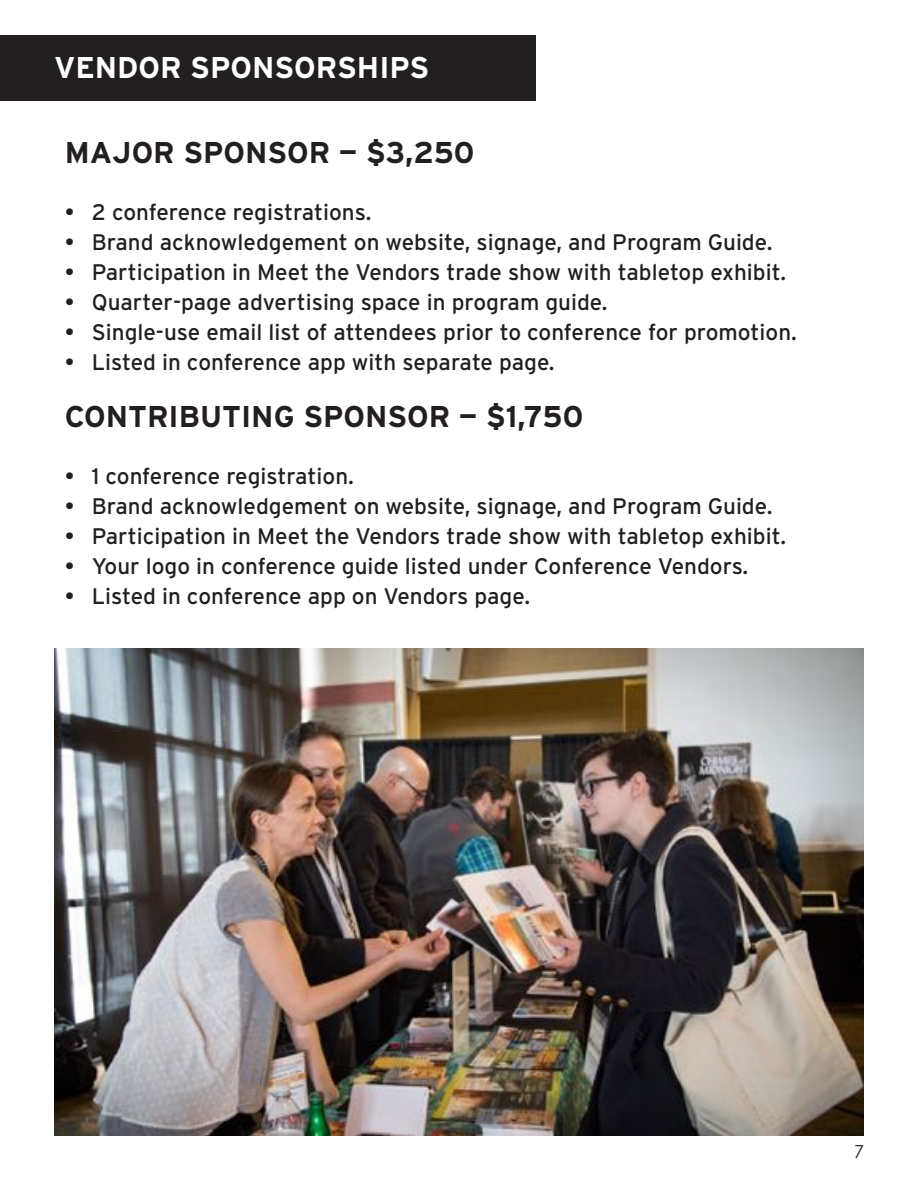
<style>
.page{position:relative;width:918px;height:1188px;background:#fff}
.page>*{position:absolute;margin:0;border:0;box-sizing:border-box;transform-origin:0 0}
.t1{font:700 30px "Interstate";color:#231f20}
.t2{font:700 30px "Interstate";color:#fff}
.t3{font:22.5px "Interstate";color:#231f20}
.t4{font:18px "Century Gothic";color:#231f20}
</style>
<div class="page">
<div style="left:0;top:35px;width:536px;height:66px;background:#231f20"></div>
<img style="left:54px;top:648px;width:810px;height:487px">
<h1 class="t2" style="left:54px;top:49px;width:377px">VENDOR SPONSORSHIPS</h1>
<h1 class="t1" style="left:65px;top:134px;width:411px">MAJOR SPONSOR — $3,250</h1>
<p class="t3" style="left:65px;top:198px;width:308px">• 2 conference registrations.</p>
<p class="t3" style="left:65px;top:228px;width:709px">• Brand acknowledgement on website, signage, and Program Guide.</p>
<p class="t3" style="left:65px;top:258px;width:723px">• Participation in Meet the Vendors trade show with tabletop exhibit.</p>
<p class="t3" style="left:65px;top:288px;width:544px">• Quarter-page advertising space in program guide.</p>
<p class="t3" style="left:65px;top:318px;width:734px">• Single-use email list of attendees prior to conference for promotion.</p>
<p class="t3" style="left:65px;top:348px;width:491px">• Listed in conference app with separate page.</p>
<h1 class="t1" style="left:65px;top:398px;width:520px">CONTRIBUTING SPONSOR — $1,750</h1>
<p class="t3" style="left:65px;top:462px;width:291px">• 1 conference registration.</p>
<p class="t3" style="left:65px;top:492px;width:709px">• Brand acknowledgement on website, signage, and Program Guide.</p>
<p class="t3" style="left:65px;top:522px;width:723px">• Participation in Meet the Vendors trade show with tabletop exhibit.</p>
<p class="t3" style="left:65px;top:552px;width:685px">• Your logo in conference guide listed under Conference Vendors.</p>
<p class="t3" style="left:65px;top:582px;width:467px">• Listed in conference app on Vendors page.</p>
<p class="t4" style="left:854px;top:1140px;width:11px">7</p>
</div>
